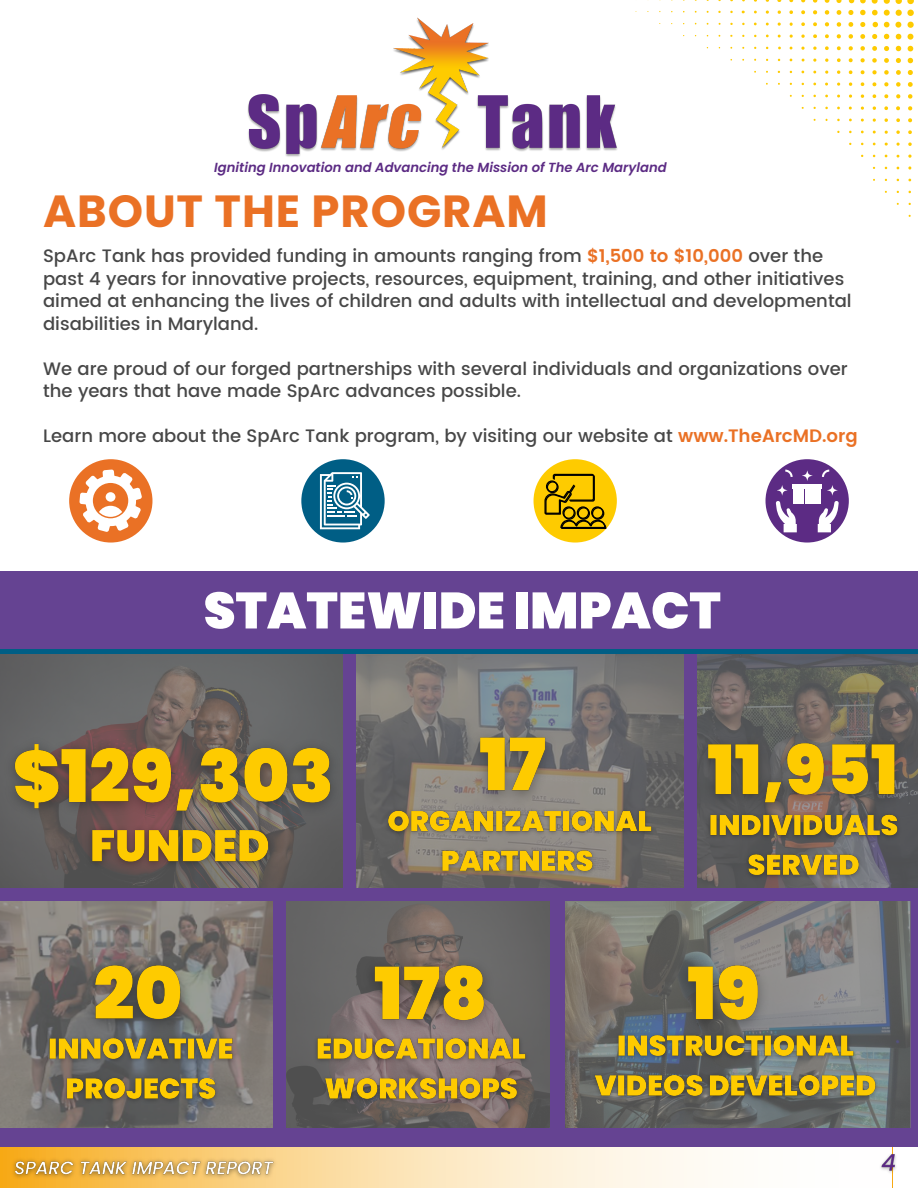
<style>
.page{position:relative;width:918px;height:1188px;background:#fff}
.page>*{position:absolute;margin:0;border:0;box-sizing:border-box;transform-origin:0 0}
.t1{font:900 51px "Poppins";color:#fff}
.t2{font:700 45px "Poppins";letter-spacing:.02em;color:#ea7125}
.t3{font:500 18px/22.5px "Poppins";color:#474747}
.t4{font:italic 600 13.2px "Poppins";color:#5c2b84}
.s1{font-weight:600;color:#ea7125}
</style>
<div class="page">
<img style="left:247px;top:17px;width:370px;height:140px">
<svg style="left:896px;top:0;width:18px;height:4px"></svg>
<svg style="left:884px;top:0;width:6px;height:4px"></svg>
<svg style="left:872px;top:0;width:6px;height:4px"></svg>
<svg style="left:860px;top:0;width:6px;height:3px"></svg>
<svg style="left:849px;top:0;width:5px;height:3px"></svg>
<svg style="left:836px;top:0;width:6px;height:3px"></svg>
<svg style="left:825px;top:0;width:4px;height:3px"></svg>
<svg style="left:813px;top:0;width:4px;height:3px"></svg>
<svg style="left:896px;top:10px;width:18px;height:6px"></svg>
<svg style="left:884px;top:10px;width:6px;height:6px"></svg>
<svg style="left:872px;top:10px;width:6px;height:5px"></svg>
<svg style="left:860px;top:10px;width:6px;height:5px"></svg>
<svg style="left:848px;top:10px;width:5px;height:5px"></svg>
<svg style="left:837px;top:10px;width:4px;height:5px"></svg>
<svg style="left:825px;top:10px;width:4px;height:5px"></svg>
<svg style="left:813px;top:10px;width:4px;height:4px"></svg>
<svg style="left:801px;top:10px;width:4px;height:4px"></svg>
<svg style="left:789px;top:10px;width:4px;height:4px"></svg>
<svg style="left:908px;top:22px;width:6px;height:6px"></svg>
<svg style="left:884px;top:22px;width:17px;height:6px"></svg>
<svg style="left:873px;top:22px;width:5px;height:5px"></svg>
<svg style="left:860px;top:22px;width:5px;height:5px"></svg>
<svg style="left:848px;top:22px;width:5px;height:5px"></svg>
<svg style="left:837px;top:22px;width:4px;height:5px"></svg>
<svg style="left:825px;top:22px;width:4px;height:4px"></svg>
<svg style="left:813px;top:22px;width:4px;height:4px"></svg>
<svg style="left:801px;top:22px;width:4px;height:4px"></svg>
<svg style="left:908px;top:34px;width:5px;height:6px"></svg>
<svg style="left:896px;top:34px;width:5px;height:5px"></svg>
<svg style="left:884px;top:34px;width:5px;height:5px"></svg>
<svg style="left:872px;top:34px;width:5px;height:5px"></svg>
<svg style="left:860px;top:34px;width:5px;height:5px"></svg>
<svg style="left:849px;top:34px;width:4px;height:5px"></svg>
<svg style="left:837px;top:34px;width:4px;height:4px"></svg>
<svg style="left:825px;top:34px;width:4px;height:4px"></svg>
<svg style="left:813px;top:34px;width:4px;height:4px"></svg>
<svg style="left:801px;top:35px;width:4px;height:3px"></svg>
<svg style="left:908px;top:46px;width:5px;height:5px"></svg>
<svg style="left:896px;top:46px;width:5px;height:5px"></svg>
<svg style="left:884px;top:46px;width:5px;height:5px"></svg>
<svg style="left:872px;top:46px;width:5px;height:5px"></svg>
<svg style="left:860px;top:46px;width:5px;height:5px"></svg>
<svg style="left:849px;top:46px;width:4px;height:4px"></svg>
<svg style="left:837px;top:46px;width:4px;height:4px"></svg>
<svg style="left:825px;top:46px;width:4px;height:4px"></svg>
<svg style="left:813px;top:47px;width:4px;height:3px"></svg>
<svg style="left:801px;top:47px;width:4px;height:3px"></svg>
<svg style="left:908px;top:58px;width:5px;height:5px"></svg>
<svg style="left:896px;top:58px;width:5px;height:5px"></svg>
<svg style="left:884px;top:58px;width:5px;height:5px"></svg>
<svg style="left:872px;top:58px;width:5px;height:5px"></svg>
<svg style="left:861px;top:58px;width:4px;height:4px"></svg>
<svg style="left:849px;top:58px;width:4px;height:4px"></svg>
<svg style="left:837px;top:58px;width:4px;height:4px"></svg>
<svg style="left:908px;top:70px;width:5px;height:5px"></svg>
<svg style="left:896px;top:70px;width:5px;height:5px"></svg>
<svg style="left:884px;top:70px;width:5px;height:5px"></svg>
<svg style="left:872px;top:70px;width:5px;height:4px"></svg>
<svg style="left:861px;top:70px;width:4px;height:4px"></svg>
<svg style="left:849px;top:70px;width:3px;height:4px"></svg>
<svg style="left:837px;top:70px;width:3px;height:4px"></svg>
<svg style="left:908px;top:82px;width:5px;height:5px"></svg>
<svg style="left:896px;top:82px;width:5px;height:5px"></svg>
<svg style="left:884px;top:82px;width:4px;height:4px"></svg>
<svg style="left:872px;top:82px;width:4px;height:4px"></svg>
<svg style="left:861px;top:82px;width:3px;height:4px"></svg>
<svg style="left:849px;top:82px;width:3px;height:4px"></svg>
<svg style="left:908px;top:94px;width:4px;height:5px"></svg>
<svg style="left:896px;top:94px;width:4px;height:4px"></svg>
<svg style="left:884px;top:94px;width:4px;height:4px"></svg>
<svg style="left:873px;top:94px;width:3px;height:4px"></svg>
<svg style="left:861px;top:94px;width:3px;height:4px"></svg>
<svg style="left:908px;top:106px;width:4px;height:4px"></svg>
<svg style="left:896px;top:106px;width:4px;height:4px"></svg>
<svg style="left:884px;top:106px;width:4px;height:4px"></svg>
<svg style="left:873px;top:106px;width:3px;height:4px"></svg>
<svg style="left:908px;top:118px;width:4px;height:4px"></svg>
<svg style="left:896px;top:118px;width:4px;height:4px"></svg>
<svg style="left:885px;top:118px;width:3px;height:4px"></svg>
<svg style="left:908px;top:130px;width:4px;height:4px"></svg>
<svg style="left:896px;top:130px;width:4px;height:4px"></svg>
<svg style="left:908px;top:142px;width:4px;height:4px"></svg>
<svg style="left:908px;top:155px;width:4px;height:3px"></svg>
<svg style="left:0;top:1147px;width:712px;height:41px;background:#fceac8"></svg>
<img style="left:6px;top:1147px;width:277px;height:41px">
<svg style="left:356px;top:654px;width:328px;height:234px;background:#737271"></svg>
<svg style="left:696px;top:654px;width:222px;height:234px;background:#656360"></svg>
<img style="left:696px;top:840px;width:216px;height:48px">
<svg style="left:0;top:901px;width:273px;height:227px;background:#7f7a75"></svg>
<svg style="left:564px;top:901px;width:346px;height:227px;background:#767572"></svg>
<svg style="left:286px;top:901px;width:264px;height:227px;background:#656362"></svg>
<img style="left:41px;top:1020px;width:201px;height:99px">
<img style="left:356px;top:929px;width:150px;height:91px">
<img style="left:307px;top:1020px;width:228px;height:99px">
<svg style="left:0;top:654px;width:343px;height:234px;background:#656464"></svg>
<div style="left:0;top:888px;width:918px;height:13px;background:#654392"></div>
<div style="left:550px;top:893px;width:14px;height:238px;background:#654392"></div>
<div style="left:273px;top:894px;width:13px;height:237px;background:#654392"></div>
<div style="left:0;top:1128px;width:918px;height:19px;background:#654392"></div>
<img style="left:696px;top:710px;width:219px;height:130px">
<img style="left:461px;top:700px;width:103px;height:93px">
<img style="left:379px;top:793px;width:282px;height:95px">
<img style="left:75px;top:929px;width:138px;height:138px">
<div style="left:343px;top:649px;width:13px;height:243px;background:#654392"></div>
<div style="left:684px;top:649px;width:12px;height:244px;background:#654392"></div>
<div style="left:0;top:641px;width:918px;height:13px;background:#005e85"></div>
<div style="left:0;top:572px;width:918px;height:77px;background:#654392"></div>
<img style="left:669px;top:929px;width:109px;height:88px">
<img style="left:587px;top:1017px;width:299px;height:98px">
<img style="left:0;top:712px;width:343px;height:138px">
<img style="left:78px;top:805px;width:203px;height:83px">
<div style="left:69px;top:459px;width:83px;height:84px;background:#ea7125;border-radius:50%"></div>
<svg style="left:79px;top:470px;width:63px;height:62px"></svg>
<div style="left:99px;top:506px;width:23px;height:11px;background:#fff;border-radius:50%"></div>
<div style="left:106px;top:492px;width:9px;height:10px;background:#fff;border-radius:50%"></div>
<div style="left:301px;top:459px;width:84px;height:84px;background:#005e85;border-radius:50%"></div>
<svg style="left:320px;top:472px;width:50px;height:57px"></svg>
<div style="left:534px;top:459px;width:83px;height:84px;background:#fecb00;border-radius:50%"></div>
<svg style="left:544px;top:474px;width:63px;height:55px"></svg>
<div style="left:766px;top:459px;width:83px;height:84px;background:#5c2b84;border-radius:50%"></div>
<svg style="left:776px;top:470px;width:63px;height:62px"></svg>
<img style="left:880px;top:1147px;width:16px;height:39px">
<p class="t4" style="left:214px;top:158px;width:454px">Igniting Innovation and Advancing the Mission of The Arc Maryland</p>
<p class="t2" style="left:43px;top:179px;width:506px">ABOUT THE PROGRAM</p>
<p class="t3" style="left:43px;top:245px;width:810px">SpArc Tank has provided funding in amounts ranging from <span class="s1">$1,500 to $10,000</span> over the past 4 years for innovative projects, resources, equipment, training, and other initiatives aimed at enhancing the lives of children and adults with intellectual and developmental disabilities in Maryland.</p>
<p class="t3" style="left:43px;top:357px;width:806px">We are proud of our forged partnerships with several individuals and organizations over the years that have made SpArc advances possible.</p>
<p class="t3" style="left:43px;top:425px;width:816px">Learn more about the SpArc Tank program, by visiting our website at <span class="s1">www.TheArcMD.org</span></p>
<p class="t1" style="left:204px;top:575px;width:519px">STATEWIDE IMPACT</p>
</div>
